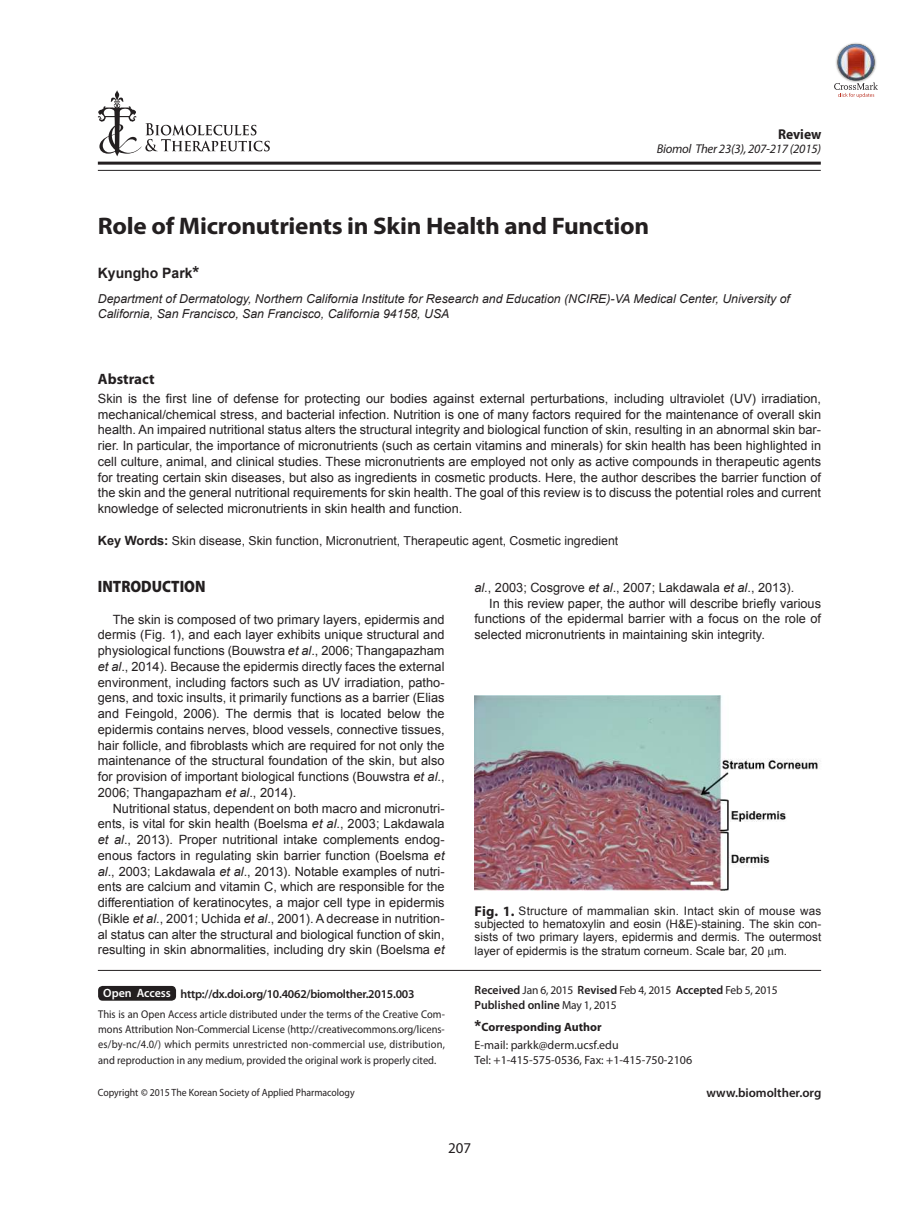
<style>
.page{position:relative;width:919px;height:1217px;background:#fff}
.page>*{position:absolute;margin:0;border:0;box-sizing:border-box;transform-origin:0 0}
.t1{font:700 24px "Myriad Pro";letter-spacing:-.01em;color:#231f20;scale:1.05 1}
.t2{font:900 16.5px "Myriad Pro";color:#231f20;scale:.9 1}
.t3{font:700 15px "Myriad Pro";color:#231f20}
.t4{font:15px "Myriad Pro";color:#231f20}
.t5{font:700 14.25px "Arial";color:#231f20}
.t6{font:700 14.25px "Myriad Pro";color:#231f20;scale:.95 1}
.t7{font:12.75px/15.8px "Arial";color:#231f20;text-align:justify}
.t8{font:italic 12.75px "Myriad Pro";letter-spacing:-.02em;color:#231f20}
.t9{font:600 12.75px "Myriad Pro";color:#231f20}
.t10{font:italic 12.3px/15px "Arial";color:#231f20}
.t11{font:12.3px "Arial";color:#231f20}
.t12{font:12px/18px "Myriad Pro";color:#231f20}
.t13{font:600 12px "Myriad Pro";letter-spacing:-.02em;color:#231f20}
.t14{font:600 12px "Myriad Pro";color:#231f20}
.t15{font:600 12px "Myriad Pro";color:#fff}
.t16{font:11.7px/13.4px "Arial";color:#231f20;text-align:justify}
.t17{font:11.7px "Myriad Pro";letter-spacing:-.02em;color:#231f20}
.t18{font:11.25px/15px "Myriad Pro";color:#231f20;text-align:justify;scale:.93 1}
.t19{font:10.5px "Myriad Pro";color:#231f20;scale:.93 1}
.s1{font-size:18px}
.s2{font-weight:700;font-size:12.75px}
.s3{font-style:italic}
.s4{font-weight:600}
.s5{font-family:"Myriad Pro";font-weight:700;font-size:14.25px}
.s6{font-weight:600;font-size:12px}
.s7{font-weight:400;font-size:11.7px}
.s8{font-family:"Arial";font-weight:700;font-size:18px}
.s9{font-weight:700}
</style>
<div class="page">
<hr style="left:98px;top:162px;width:722px;height:3px;background:#231f20">
<hr style="left:98px;top:170px;width:722px;height:1px;background:#231f20">
<svg style="left:98px;top:90px;width:172px;height:66px"></svg>
<hr style="left:98px;top:969px;width:723px;height:1px;background:#231f20">
<div style="left:98px;top:985px;width:78px;height:15px;background:#231f20;border-radius:5px"></div>
<img style="left:850px;top:42px;width:12px;height:2px">
<img style="left:834px;top:44px;width:43px;height:54px">
<img style="left:474px;top:695px;width:346px;height:195px">
<p class="t6" style="left:778px;top:124px;width:47px">Review</p>
<p class="t8" style="left:656px;top:141px;width:166px">Biomol Ther 23(3), 207-217 (2015)</p>
<h1 class="t1" style="left:98px;top:210px;width:526px">Role of Micronutrients in Skin Health and Function</h1>
<p class="t5" style="left:98px;top:263px;width:103px">Kyungho Park<span class="s1">*</span></p>
<p class="t10" style="left:98px;top:291px;width:693px">Department of Dermatology, Northern California Institute for Research and Education (NCIRE)-VA Medical Center, University of<br>California, San Francisco, San Francisco, California 94158, USA</p>
<p class="t3" style="left:98px;top:369px;width:58px">Abstract</p>
<p class="t7" style="left:98px;top:390px;width:724px">Skin is the first line of defense for protecting our bodies against external perturbations, including ultraviolet (UV) irradiation, mechanical/chemical stress, and bacterial infection. Nutrition is one of many factors required for the maintenance of overall skin health. An impaired nutritional status alters the structural integrity and biological function of skin, resulting in an abnormal skin bar&shy;rier. In particular, the importance of micronutrients (such as certain vitamins and minerals) for skin health has been highlighted in cell culture, animal, and clinical studies. These micronutrients are employed not only as active compounds in therapeutic agents for treating certain skin diseases, but also as ingredients in cosmetic products. Here, the author describes the barrier function of the skin and the general nutritional requirements for skin health. The goal of this review is to discuss the potential roles and current knowledge of selected micronutrients in skin health and function.</p>
<p class="t11" style="left:98px;top:532px;width:522px"><span class="s2">Key Words:</span> Skin disease, Skin function, Micronutrient, Therapeutic agent, Cosmetic ingredient</p>
<p class="t2" style="left:98px;top:577px;width:121px">INTRODUCTION</p>
<p class="t7" style="left:98px;top:611px;width:348px;text-indent:15px">The skin is composed of two primary layers, epidermis and dermis (Fig. 1), and each layer exhibits unique structural and physiological functions (Bouwstra <span class="s3">et al</span>., 2006; Thangapazham <span class="s3">et al</span>., 2014). Because the epidermis directly faces the external environment, including factors such as UV irradiation, patho&shy;gens, and toxic insults, it primarily functions as a barrier (Elias and Feingold, 2006). The dermis that is located below the epidermis contains nerves, blood vessels, connective tissues, hair follicle, and fibroblasts which are required for not only the maintenance of the structural foundation of the skin, but also for provision of important biological functions (Bouwstra <span class="s3">et al</span>., 2006; Thangapazham <span class="s3">et al</span>., 2014).</p>
<p class="t7" style="left:98px;top:800px;width:348px;text-indent:15px">Nutritional status, dependent on both macro and micronutri&shy;ents, is vital for skin health (Boelsma <span class="s3">et al</span>., 2003; Lakdawala <span class="s3">et al</span>., 2013). Proper nutritional intake complements endog&shy;enous factors in regulating skin barrier function (Boelsma <span class="s3">et al</span>., 2003; Lakdawala <span class="s3">et al</span>., 2013). Notable examples of nutri&shy;ents are calcium and vitamin C, which are responsible for the differentiation of keratinocytes, a major cell type in epidermis (Bikle <span class="s3">et al</span>., 2001; Uchida <span class="s3">et al</span>., 2001). A decrease in nutrition&shy;al status can alter the structural and biological function of skin, resulting in skin abnormalities, including dry skin (Boelsma <span class="s3">et</span></p>
<p class="t15" style="left:103px;top:984px;width:69px">Open Access</p>
<p class="t18" style="left:98px;top:1006px;width:374px">This is an Open Access article distributed under the terms of the Creative Com&shy;mons Attribution Non-Commercial License (http://creativecommons.org/licens&shy;es/by-nc/4.0/) which permits unrestricted non-commercial use, distribution, and reproduction in any medium, provided the original work is properly cited.</p>
<p class="t13" style="left:181px;top:985px;width:235px">http://dx.doi.org/10.4062/biomolther.2015.003</p>
<p class="t19" style="left:98px;top:1085px;width:277px">Copyright <span class="s4">©</span> 2015 The Korean Society of Applied Pharmacology</p>
<p class="t7" style="left:474px;top:579px;width:321px"><span class="s3">al</span>., 2003; Cosgrove <span class="s3">et al</span>., 2007; Lakdawala <span class="s3">et al</span>., 2013).</p>
<p class="t7" style="left:489px;top:595px;width:333px">In this review paper, the author will describe briefly various</p>
<p class="t7" style="left:474px;top:611px;width:348px">functions of the epidermal barrier with a focus on the role of</p>
<p class="t7" style="left:474px;top:626px;width:292px">selected micronutrients in maintaining skin integrity.</p>
<p class="t16" style="left:474px;top:904px;width:348px"><span class="s5">Fig. 1.</span> Structure of mammalian skin. Intact skin of mouse was subjected to hematoxylin and eosin (H&amp;E)-staining. The skin con&shy;sists of two primary layers, epidermis and dermis. The outermost layer of epidermis is the stratum corneum. Scale bar, 20 m.</p>
<p class="t17" style="left:474px;top:982px;width:304px"><span class="s6">Received</span> Jan 6, 2015 <span class="s6">Revised</span> Feb 4, 2015 <span class="s6">Accepted</span> Feb 5, 2015</p>
<p class="t14" style="left:474px;top:997px;width:144px">Published online <span class="s7">May 1, 2015</span></p>
<p class="t12" style="left:474px;top:1017px;width:145px"><span class="s8">*</span><span class="s9">Corresponding Author<br></span>E-mail: parkk@derm.ucsf.edu</p>
<p class="t12" style="left:474px;top:1050px;width:219px">Tel: +1-415-575-0536, Fax: +1-415-750-2106</p>
<p class="t9" style="left:706px;top:1084px;width:116px">www.biomolther.org</p>
<p class="t4" style="left:448px;top:1138px;width:25px">207</p>
</div>
